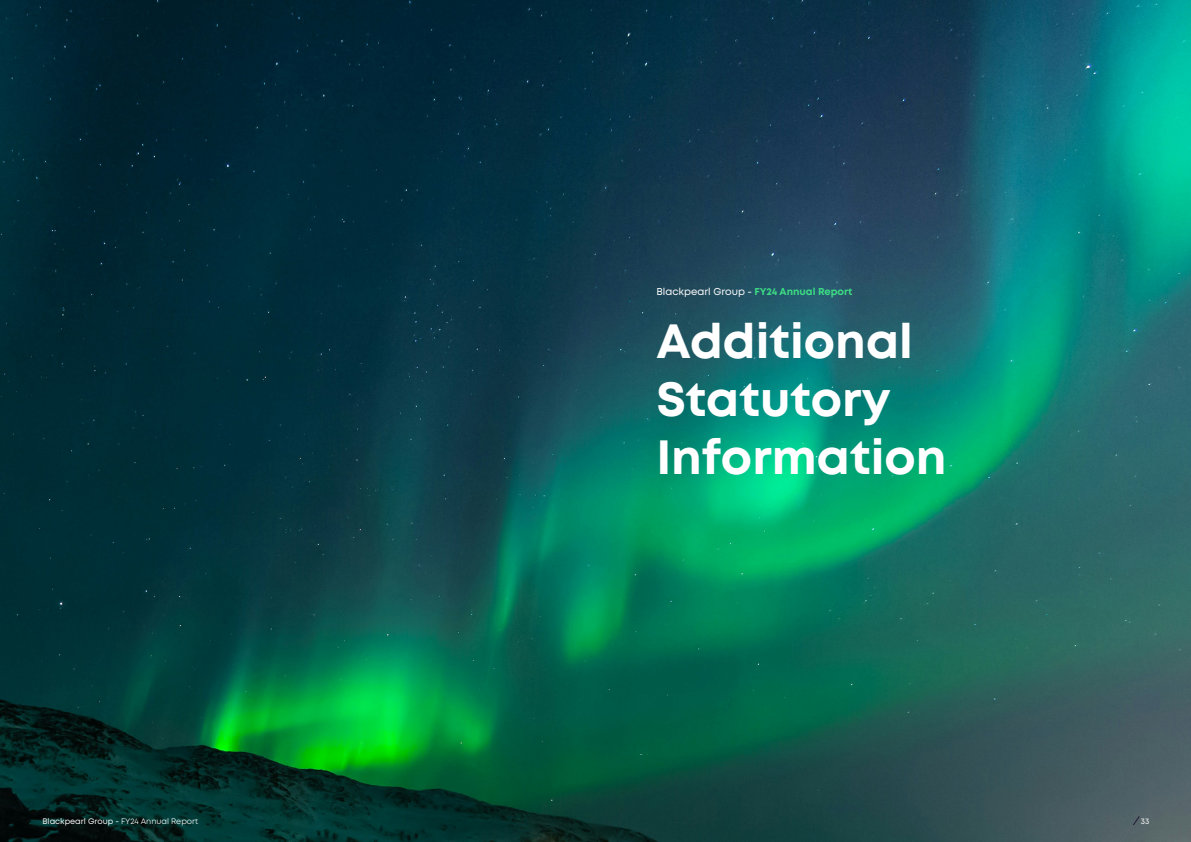
<style>
.page{position:relative;width:1191px;height:842px;background:#fff}
.page>*{position:absolute;margin:0;border:0;box-sizing:border-box;transform-origin:0 0}
.Main_Heading{font:700 48px/58px "Mont";color:#fff}
.Subhead1{font:10px "Mont";color:#fff}
.t1{font:8px "Mont";color:#fff}
.s1{font-weight:700;color:#3ddc84}
.s2{font-style:inherit}
</style>
<div class="page">
<img style="left:0;top:0;width:1191px;height:842px">
<svg style="left:1132px;top:816px;width:8px;height:10px"></svg>
<p class="Subhead1" style="left:656px;top:285px;width:198px">Blackpearl Group - <span class="s1">FY24 Annual Report</span></p>
<p class="Main_Heading" style="left:656px;top:313px;width:292px">Additional<br>Statutory<br>Information</p>
<p class="t1" style="left:43px;top:816px;width:157px">Blackpearl Group - <span class="s2">FY24 Annual Report</span></p>
<p class="t1" style="left:1141px;top:816px;width:10px">33</p>
</div>
